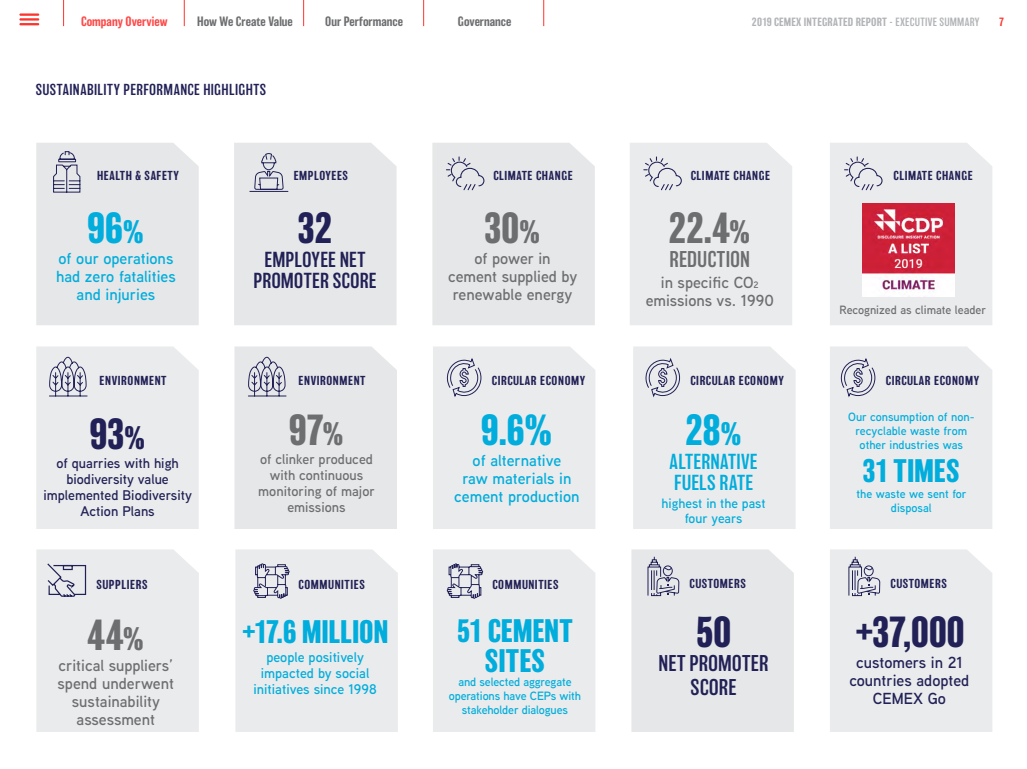
<style>
.page{position:relative;width:1027px;height:769px;background:#fff}
.page>*{position:absolute;margin:0;border:0;box-sizing:border-box;transform-origin:0 0}
.HIGHLIGT2_título{font:700 40px "Balboa";letter-spacing:.005em;color:#6d6e70}
.HIGHLIGT2_título-2{font:700 40px "Balboa";color:#222157}
.HIGHLIGT2_título-3{font:700 40px "Balboa";color:#00addc}
.HIGHLIGT2_título-4{font:700 30px/30px "Balboa";letter-spacing:-.005em;color:#00addc;text-align:center}
.HIGHLIGT2_título-5{font:300 21px/24px "Balboa";letter-spacing:.005em;color:#222157;text-align:center}
.HIGHLIGT2_título-6{font:300 21px "Balboa";color:#6d6e70}
.HIGHLIGT2_título-7{font:300 20px/21px "Balboa";letter-spacing:.005em;color:#222157;text-align:center}
.HIGHLIGT2_título-8{font:300 20px/21px "Balboa";letter-spacing:.015em;color:#00addc}
.HIGHLIGT2_título-9{font:600 16px/18px "Aaux Next";color:#6d6e70;text-align:center}
.t1{font:600 16px/18px "Aaux Next";color:#00addc;text-align:center}
.t2{font:600 16px/18px "Aaux Next";color:#222157;text-align:center}
.T2{font:300 14.7px "Balboa";letter-spacing:.025em;color:#222157}
.t3{font:600 14px/16px "Aaux Next";color:#222157;text-align:center}
.t4{font:600 14px/16px "Aaux Next";color:#6d6e70;text-align:center}
.t5{font:600 14px/16px "Aaux Next";color:#00addc;text-align:center}
.t6{font:600 13.5px/15.3px "Aaux Next";color:#00addc;text-align:center}
.t7{font:500 12.5px "Balboa";color:#6d6e70}
.t8{font:500 12.5px "Balboa";color:#fe4948}
.HISTORIA_texto{font:500 12px "Balboa";letter-spacing:.05em;color:#222157}
.t9{font:600 12px/14px "Aaux Next";letter-spacing:-.005em;color:#00addc;text-align:center}
.t10{font:600 12px "Aaux Next";color:#6d6e70}
.t11{font:500 11px "Balboa";letter-spacing:.015em;color:#b1b3b6}
.t12{font:500 11px "Balboa";color:#fd342d}
.s1{font-weight:300}
.s2{font-size:30px}
.s3{font-size:9.3px}
</style>
<div class="page">
<svg style="left:184px;top:0;width:1px;height:26px"></svg>
<svg style="left:63px;top:0;width:1px;height:26px"></svg>
<svg style="left:303px;top:0;width:1px;height:26px"></svg>
<svg style="left:423px;top:0;width:1px;height:26px"></svg>
<svg style="left:543px;top:0;width:1px;height:26px"></svg>
<hr style="left:19px;top:13px;width:20px;height:3px;background:#fd342d">
<hr style="left:19px;top:18px;width:20px;height:3px;background:#fd342d">
<hr style="left:19px;top:23px;width:20px;height:2px;background:#fd342d">
<div style="left:633px;top:346px;width:162px;height:182px;background:#eaebec"></div>
<div style="left:433px;top:346px;width:162px;height:182px;background:#eaebec"></div>
<div style="left:830px;top:346px;width:162px;height:182px;background:#eaebec"></div>
<div style="left:432px;top:143px;width:162px;height:182px;background:#e6e7e8"></div>
<div style="left:630px;top:143px;width:162px;height:182px;background:#eaebec"></div>
<div style="left:830px;top:143px;width:162px;height:182px;background:#eaebec"></div>
<div style="left:234px;top:143px;width:162px;height:182px;background:#e6e7e8"></div>
<div style="left:36px;top:143px;width:163px;height:182px;background:#e6e7e8"></div>
<div style="left:830px;top:549px;width:162px;height:182px;background:#eaebec"></div>
<div style="left:631px;top:549px;width:162px;height:182px;background:#e6e7e8"></div>
<div style="left:234px;top:346px;width:163px;height:182px;background:#e6e7e8"></div>
<div style="left:36px;top:346px;width:163px;height:182px;background:#eaebec"></div>
<div style="left:36px;top:549px;width:163px;height:182px;background:#eaebec"></div>
<div style="left:235px;top:549px;width:163px;height:182px;background:#eaebec"></div>
<div style="left:433px;top:549px;width:162px;height:182px;background:#eaebec"></div>
<img style="left:861px;top:203px;width:93px;height:93px">
<p class="t8" style="left:81px;top:14px;width:88px">Company Overview</p>
<p class="t7" style="left:197px;top:15px;width:97px">How We Create Value</p>
<p class="t7" style="left:325px;top:14px;width:79px">Our Performance</p>
<p class="t7" style="left:458px;top:14px;width:55px">Governance</p>
<p class="t11" style="left:751px;top:16px;width:229px">2019 CEMEX INTEGRATED REPORT - <span class="s1">EXECUTIVE SUMMARY</span></p>
<p class="t12" style="left:998px;top:16px;width:6px">7</p>
<p class="T2" style="left:36px;top:82px;width:232px">SUSTAINABILITY PERFORMANCE HIGHLIGHTS</p>
<p class="HISTORIA_texto" style="left:97px;top:169px;width:83px">HEALTH &amp; SAFETY</p>
<p class="HISTORIA_texto" style="left:493px;top:169px;width:81px">CLIMATE CHANGE</p>
<p class="HISTORIA_texto" style="left:690px;top:169px;width:81px">CLIMATE CHANGE</p>
<p class="HISTORIA_texto" style="left:891px;top:169px;width:81px">CLIMATE CHANGE</p>
<p class="HIGHLIGT2_título-2" style="left:298px;top:205px;width:36px">32</p>
<p class="HIGHLIGT2_título-7" style="left:253px;top:249px;width:125px">EMPLOYEE NET<br>PROMOTER SCORE</p>
<p class="HISTORIA_texto" style="left:294px;top:169px;width:56px">EMPLOYEES</p>
<p class="HISTORIA_texto" style="left:893px;top:169px;width:81px">CLIMATE CHANGE</p>
<p class="HIGHLIGT2_título" style="left:668px;top:205px;width:83px">22.4<span class="s2">%</span></p>
<p class="HIGHLIGT2_título-6" style="left:669px;top:248px;width:82px">REDUCTION</p>
<p class="HIGHLIGT2_título-9" style="left:645px;top:273px;width:130px">in specific CO<span class="s3">2 </span>emissions vs. 1990</p>
<p class="HIGHLIGT2_título-3" style="left:88px;top:205px;width:58px">96<span class="s2">%</span></p>
<p class="t1" style="left:56px;top:249px;width:121px">of our operations had zero fatalities and injuries</p>
<p class="HIGHLIGT2_título" style="left:484px;top:205px;width:57px">30<span class="s2">%</span></p>
<p class="HIGHLIGT2_título-9" style="left:448px;top:249px;width:131px">of power in cement supplied by renewable energy</p>
<p class="t10" style="left:839px;top:301px;width:148px">Recognized as climate leader</p>
<p class="HISTORIA_texto" style="left:100px;top:374px;width:68px">ENVIRONMENT</p>
<p class="HISTORIA_texto" style="left:298px;top:374px;width:68px">ENVIRONMENT</p>
<p class="HISTORIA_texto" style="left:491px;top:374px;width:95px">CIRCULAR ECONOMY</p>
<p class="HISTORIA_texto" style="left:690px;top:374px;width:95px">CIRCULAR ECONOMY</p>
<p class="HISTORIA_texto" style="left:885px;top:374px;width:95px">CIRCULAR ECONOMY</p>
<p class="HIGHLIGT2_título-2" style="left:90px;top:411px;width:57px">93<span class="s2">%</span></p>
<p class="t3" style="left:43px;top:455px;width:150px">of quarries with high biodiversity value implemented Biodiversity<br>Action Plans</p>
<p class="HISTORIA_texto" style="left:96px;top:577px;width:52px">SUPPLIERS</p>
<p class="HIGHLIGT2_título" style="left:87px;top:611px;width:58px">44<span class="s2">%</span></p>
<p class="HIGHLIGT2_título-9" style="left:58px;top:655px;width:118px">critical suppliers’ spend underwent sustainability assessment</p>
<p class="HIGHLIGT2_título" style="left:289px;top:407px;width:56px">97<span class="s2">%</span></p>
<p class="t4" style="left:258px;top:450px;width:118px">of clinker produced with continuous monitoring of major emissions</p>
<p class="HISTORIA_texto" style="left:298px;top:577px;width:68px">COMMUNITIES</p>
<p class="HIGHLIGT2_título-4" style="left:241px;top:616px;width:148px">+17.6 MILLION</p>
<p class="t5" style="left:253px;top:648px;width:125px">people positively impacted by social initiatives since 1998</p>
<p class="HIGHLIGT2_título-3" style="left:481px;top:407px;width:73px">9.6%</p>
<p class="t1" style="left:454px;top:450px;width:127px">of alternative<br>raw materials in cement production</p>
<p class="HISTORIA_texto" style="left:492px;top:577px;width:68px">COMMUNITIES</p>
<p class="HIGHLIGT2_título-4" style="left:457px;top:615px;width:117px">51 CEMENT<br>SITES</p>
<p class="t9" style="left:449px;top:673px;width:134px">and selected aggregate operations have CEPs with stakeholder dialogues</p>
<p class="HIGHLIGT2_título-3" style="left:685px;top:407px;width:58px">28<span class="s2">%</span></p>
<p class="HIGHLIGT2_título-8" style="left:669px;top:451px;width:89px">ALTERNATIVE<br>FUELS RATE</p>
<p class="t6" style="left:661px;top:495px;width:106px">highest in the past four years</p>
<p class="t9" style="left:847px;top:409px;width:128px">Our consumption of non&shy;recyclable waste from other industries was</p>
<p class="HIGHLIGT2_título-4" style="left:862px;top:456px;width:98px">31 TIMES</p>
<p class="t9" style="left:856px;top:486px;width:111px">the waste we sent for disposal</p>
<p class="HISTORIA_texto" style="left:689px;top:576px;width:58px">CUSTOMERS</p>
<p class="HISTORIA_texto" style="left:890px;top:576px;width:58px">CUSTOMERS</p>
<p class="HIGHLIGT2_título-2" style="left:695px;top:609px;width:37px">50</p>
<p class="HIGHLIGT2_título-5" style="left:658px;top:651px;width:111px">NET PROMOTER<br>SCORE</p>
<p class="HIGHLIGT2_título-2" style="left:854px;top:609px;width:111px">+37,000</p>
<p class="t2" style="left:849px;top:652px;width:122px">customers in 21 countries adopted<br>CEMEX Go</p>
</div>
